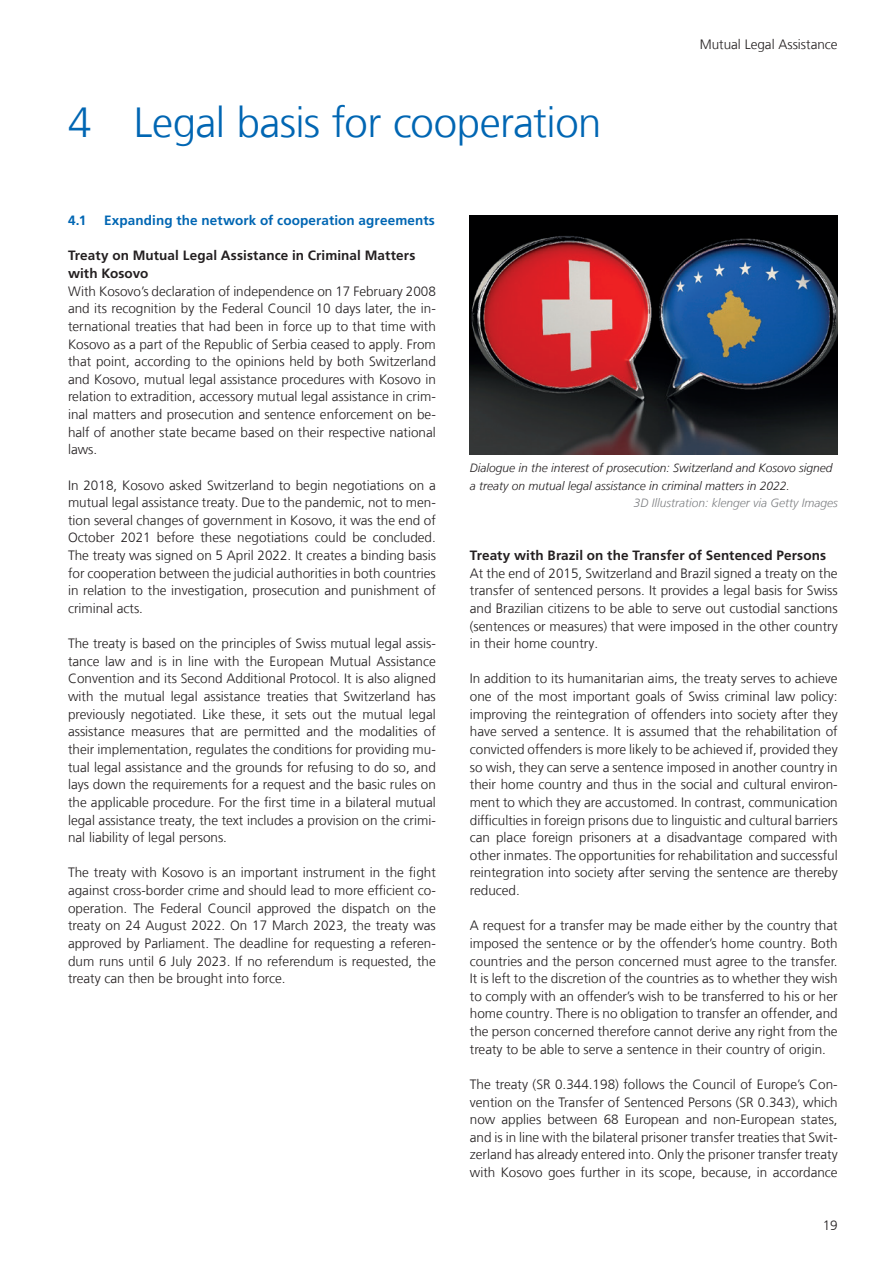
<style>
.page{position:relative;width:893px;height:1263px;background:#fff}
.page>*{position:absolute;margin:0;border:0;box-sizing:border-box;transform-origin:0 0}
._1_Titel_neu__über_2{font:300 42px "Frutiger LT Com";letter-spacing:-.015em;color:#0166b3}
.Grundtext{font:300 13.5px/17.7px "Frutiger LT Com";color:#231f20;text-align:justify}
.ut__ohne_Nummerierun{font:700 13.5px/17.7px "Frutiger LT Com";letter-spacing:.01em;color:#231f20}
._1_1_Untertitel{font:700 13.5px "Frutiger LT Com";letter-spacing:.01em;color:#0166b3}
.Legende{font:italic 300 12px "Frutiger LT Com";color:#231f20}
.Legende-2{font:italic 300 12px "Frutiger LT Com";color:#808285}
</style>
<div class="page">
<img style="left:470px;top:215px;width:368px;height:239px">
<p class="_1_Titel_neu__über_2" style="left:68px;top:98px;width:535px">4 Legal basis for cooperation</p>
<p class="Grundtext" style="left:700px;top:35px;width:140px">Mutual Legal Assistance</p>
<p class="_1_1_Untertitel" style="left:68px;top:213px;width:20px">4.1</p>
<p class="_1_1_Untertitel" style="left:104px;top:213px;width:332px">Expanding the network of cooperation agreements</p>
<p class="ut__ohne_Nummerierun" style="left:68px;top:247px;width:349px">Treaty on Mutual Legal Assistance in Criminal Matters with Kosovo</p>
<p class="Grundtext" style="left:68px;top:282px;width:369px">With Kosovo’s declaration of independence on 17 February 2008 and its recognition by the Federal Council 10 days later, the in&shy;ternational treaties that had been in force up to that time with Kosovo as a part of the Republic of Serbia ceased to apply. From that point, according to the opinions held by both Switzerland and Kosovo, mutual legal assistance procedures with Kosovo in relation to extradition, accessory mutual legal assistance in crim&shy;inal matters and prosecution and sentence enforcement on be&shy;half of another state became based on their respective national laws.</p>
<p class="Grundtext" style="left:68px;top:476px;width:369px">In 2018, Kosovo asked Switzerland to begin negotiations on a mutual legal assistance treaty. Due to the pandemic, not to men&shy;tion several changes of government in Kosovo, it was the end of October 2021 before these negotiations could be concluded.<br>The treaty was signed on 5 April 2022. It creates a binding basis for cooperation between the judicial authorities in both countries in relation to the investigation, prosecution and punishment of criminal acts.</p>
<p class="Grundtext" style="left:68px;top:635px;width:369px">The treaty is based on the principles of Swiss mutual legal assis&shy;tance law and is in line with the European Mutual Assistance Convention and its Second Additional Protocol. It is also aligned with the mutual legal assistance treaties that Switzerland has previously negotiated. Like these, it sets out the mutual legal assistance measures that are permitted and the modalities of their implementation, regulates the conditions for providing mu&shy;tual legal assistance and the grounds for refusing to do so, and lays down the requirements for a request and the basic rules on the applicable procedure. For the first time in a bilateral mutual legal assistance treaty, the text includes a provision on the crimi&shy;nal liability of legal persons.</p>
<p class="Grundtext" style="left:68px;top:864px;width:369px">The treaty with Kosovo is an important instrument in the fight against cross-border crime and should lead to more efficient co&shy;operation. The Federal Council approved the dispatch on the treaty on 24 August 2022. On 17 March 2023, the treaty was approved by Parliament. The deadline for requesting a referen&shy;dum runs until 6 July 2023. If no referendum is requested, the treaty can then be brought into force.</p>
<p class="Legende" style="left:470px;top:461px;width:364px">Dialogue in the interest of prosecution: Switzerland and Kosovo signed</p>
<p class="Legende" style="left:470px;top:478px;width:322px">a treaty on mutual legal assistance in criminal matters in 2022.</p>
<p class="Legende-2" style="left:634px;top:496px;width:206px">3D Illustration: klenger via Getty Images</p>
<p class="ut__ohne_Nummerierun" style="left:470px;top:547px;width:358px">Treaty with Brazil on the Transfer of Sentenced Persons</p>
<p class="Grundtext" style="left:470px;top:564px;width:369px">At the end of 2015, Switzerland and Brazil signed a treaty on the transfer of sentenced persons. It provides a legal basis for Swiss and Brazilian citizens to be able to serve out custodial sanctions (sentences or measures) that were imposed in the other country in their home country.</p>
<p class="Grundtext" style="left:470px;top:670px;width:369px">In addition to its humanitarian aims, the treaty serves to achieve one of the most important goals of Swiss criminal law policy: improving the reintegration of offenders into society after they have served a sentence. It is assumed that the rehabilitation of convicted offenders is more likely to be achieved if, provided they so wish, they can serve a sentence imposed in another country in their home country and thus in the social and cultural environ&shy;ment to which they are accustomed. In contrast, communication difficulties in foreign prisons due to linguistic and cultural barriers can place foreign prisoners at a disadvantage compared with other inmates. The opportunities for rehabilitation and successful reintegration into society after serving the sentence are thereby reduced.</p>
<p class="Grundtext" style="left:470px;top:917px;width:369px">A request for a transfer may be made either by the country that imposed the sentence or by the offender’s home country. Both countries and the person concerned must agree to the transfer.<br>It is left to the discretion of the countries as to whether they wish to comply with an offender’s wish to be transferred to his or her home country. There is no obligation to transfer an offender, and the person concerned therefore cannot derive any right from the treaty to be able to serve a sentence in their country of origin.</p>
<p class="Grundtext" style="left:470px;top:1075px;width:369px">The treaty (SR 0.344.198) follows the Council of Europe’s Con&shy;vention on the Transfer of Sentenced Persons (SR 0.343), which now applies between 68 European and non-European states, and is in line with the bilateral prisoner transfer treaties that Swit&shy;zerland has already entered into. Only the prisoner transfer treaty with Kosovo goes further in its scope, because, in accordance</p>
<p class="Grundtext" style="left:823px;top:1216px;width:17px">19</p>
</div>
